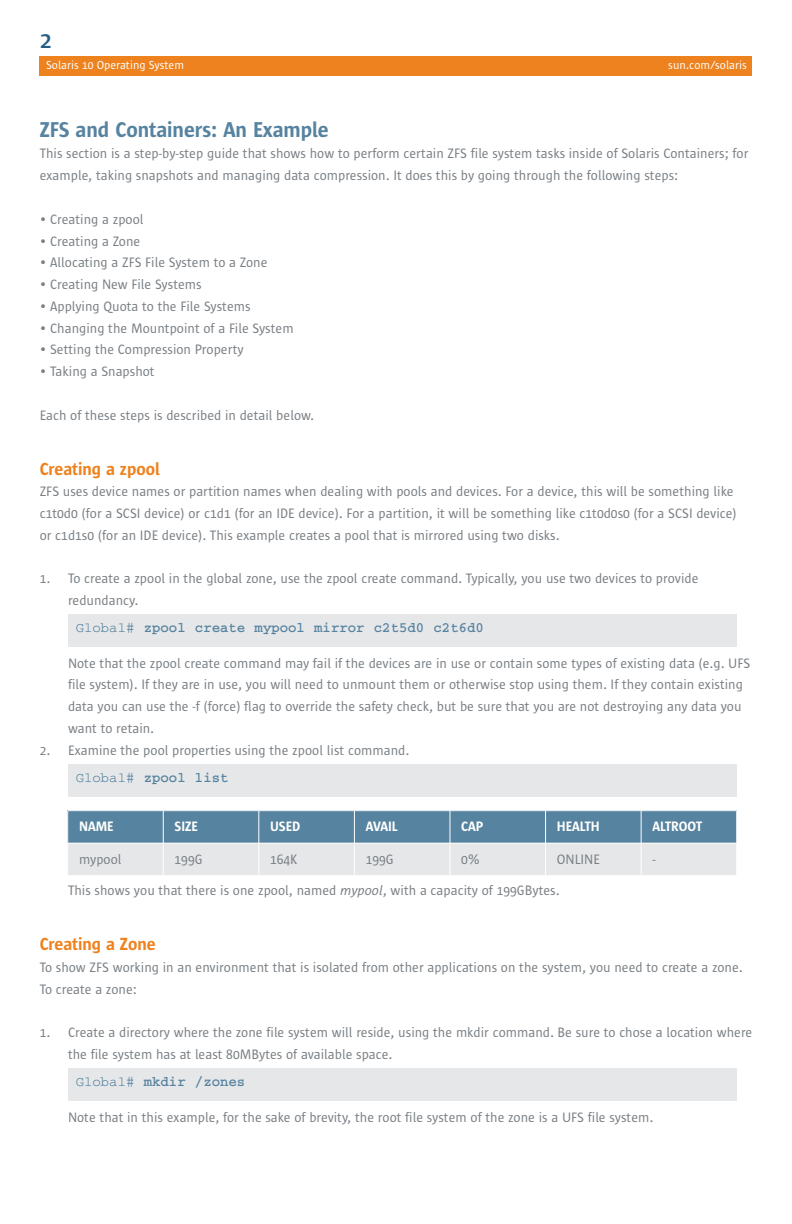
<style>
.page{position:relative;width:792px;height:1224px;background:#fff}
.page>*{position:absolute;margin:0;border:0;box-sizing:border-box;transform-origin:0 0}
.t1{font:600 24px "Sun Sans";color:#245d85}
.t2{font:600 22px "Sun Sans";color:#56839f}
.t3{font:600 18px "Sun Sans";color:#ee821e}
.t4{font:14px/21.8px "Sun Sans";color:#797f84}
.t5{font:700 14px "Courier";color:#56839f}
.t6{font:600 14px "Sun Sans";color:#fff}
.t7{font:12px "Sun Sans";color:#fff}
.s1{font-weight:400}
.s2{font-style:italic}
</style>
<div class="page">
<div style="left:68px;top:1069px;width:669px;height:32px;background:#e6e7e9"></div>
<div style="left:68px;top:811px;width:95px;height:32px;background:#56839f"></div>
<div style="left:163px;top:811px;width:96px;height:32px;background:#56839f"></div>
<div style="left:259px;top:811px;width:95px;height:32px;background:#56839f"></div>
<div style="left:354px;top:811px;width:96px;height:32px;background:#56839f"></div>
<div style="left:450px;top:811px;width:96px;height:32px;background:#56839f"></div>
<div style="left:546px;top:811px;width:95px;height:32px;background:#56839f"></div>
<div style="left:641px;top:811px;width:96px;height:32px;background:#56839f"></div>
<div style="left:68px;top:843px;width:95px;height:33px;background:#e6e7e9"></div>
<div style="left:163px;top:843px;width:96px;height:33px;background:#e6e7e9"></div>
<div style="left:259px;top:843px;width:95px;height:33px;background:#e6e7e9"></div>
<div style="left:354px;top:843px;width:96px;height:33px;background:#e6e7e9"></div>
<div style="left:450px;top:843px;width:96px;height:33px;background:#e6e7e9"></div>
<div style="left:546px;top:843px;width:95px;height:33px;background:#e6e7e9"></div>
<div style="left:641px;top:843px;width:96px;height:33px;background:#e6e7e9"></div>
<hr style="left:163px;top:811px;width:1px;height:65px;background:#fff">
<hr style="left:258px;top:811px;width:1px;height:65px;background:#fff">
<hr style="left:354px;top:811px;width:1px;height:65px;background:#fff">
<hr style="left:450px;top:811px;width:1px;height:65px;background:#fff">
<hr style="left:545px;top:811px;width:1px;height:65px;background:#fff">
<hr style="left:641px;top:811px;width:1px;height:65px;background:#fff">
<hr style="left:736px;top:811px;width:1px;height:65px;background:#fff">
<hr style="left:68px;top:843px;width:669px;height:1px;background:#fff">
<hr style="left:68px;top:875px;width:669px;height:1px;background:#fff">
<div style="left:68px;top:764px;width:669px;height:32px;background:#e6e7e9"></div>
<div style="left:68px;top:615px;width:669px;height:32px;background:#e6e7e9"></div>
<div style="left:40px;top:57px;width:712px;height:19px;background:#ee821e"></div>
<h1 class="t1" style="left:40px;top:31px;width:13px">2</h1>
<p class="t7" style="left:46px;top:61px;width:140px">Solaris 10 Operating System</p>
<p class="t7" style="left:668px;top:61px;width:80px">sun.com/solaris</p>
<h2 class="t2" style="left:40px;top:122px;width:291px">ZFS and Containers: An Example</h2>
<p class="t4" style="left:40px;top:144px;width:710px">This section is a step-by-step guide that shows how to perform certain ZFS file system tasks inside of Solaris Containers; for example, taking snapshots and managing data compression. It does this by going through the following steps:</p>
<p class="t4" style="left:40px;top:209px;width:105px">• Creating a zpool</p>
<p class="t4" style="left:40px;top:231px;width:102px">• Creating a Zone</p>
<p class="t4" style="left:40px;top:253px;width:229px">• Allocating a ZFS File System to a Zone</p>
<p class="t4" style="left:40px;top:274px;width:164px">• Creating New File Systems</p>
<p class="t4" style="left:40px;top:296px;width:212px">• Applying Quota to the File Systems</p>
<p class="t4" style="left:40px;top:318px;width:255px">• Changing the Mountpoint of a File System</p>
<p class="t4" style="left:40px;top:340px;width:206px">• Setting the Compression Property</p>
<p class="t4" style="left:40px;top:361px;width:117px">• Taking a Snapshot</p>
<p class="t4" style="left:40px;top:405px;width:276px">Each of these steps is described in detail below.</p>
<p class="t3" style="left:40px;top:462px;width:122px">Creating a zpool</p>
<p class="t4" style="left:40px;top:482px;width:699px">ZFS uses device names or partition names when dealing with pools and devices. For a device, this will be something like c1t0d0 (for a SCSI device) or c1d1 (for an IDE device). For a partition, it will be something like c1t0d0s0 (for a SCSI device) or c1d1s0 (for an IDE device). This example creates a pool that is mirrored using two disks.</p>
<p class="t4" style="left:68px;top:569px;width:632px;text-indent:-28px">1. To create a zpool in the global zone, use the zpool create command. Typically, you use two devices to provide redundancy.</p>
<p class="t5" style="left:76px;top:623px;width:410px"><span class="s1">Global#</span> zpool create mypool mirror c2t5d0 c2t6d0</p>
<p class="t4" style="left:68px;top:653px;width:684px">Note that the zpool create command may fail if the devices are in use or contain some types of existing data (e.g. UFS file system). If they are in use, you will need to unmount them or otherwise stop using them. If they contain existing data you can use the -f (force) flag to override the safety check, but be sure that you are not destroying any data you want to retain.</p>
<p class="t4" style="left:40px;top:740px;width:371px">2. Examine the pool properties using the zpool list command.</p>
<p class="t5" style="left:76px;top:772px;width:154px"><span class="s1">Global#</span> zpool list</p>
<p class="t6" style="left:79px;top:822px;width:36px">NAME</p>
<p class="t6" style="left:175px;top:822px;width:25px">SIZE</p>
<p class="t6" style="left:270px;top:822px;width:32px">USED</p>
<p class="t6" style="left:366px;top:822px;width:33px">AVAIL</p>
<p class="t6" style="left:461px;top:822px;width:23px">CAP</p>
<p class="t6" style="left:557px;top:822px;width:44px">HEALTH</p>
<p class="t6" style="left:652px;top:822px;width:51px">ALTROOT</p>
<p class="t4" style="left:79px;top:849px;width:44px">mypool</p>
<p class="t4" style="left:175px;top:849px;width:29px">199G</p>
<p class="t4" style="left:270px;top:849px;width:29px">164K</p>
<p class="t4" style="left:366px;top:849px;width:29px">199G</p>
<p class="t4" style="left:461px;top:849px;width:20px">0%</p>
<p class="t4" style="left:557px;top:849px;width:45px">ONLINE</p>
<p class="t4" style="left:652px;top:849px;width:5px">-</p>
<p class="t4" style="left:68px;top:881px;width:493px">This shows you that there is one zpool, named <span class="s2">mypool</span>, with a capacity of 199GBytes.</p>
<p class="t3" style="left:40px;top:938px;width:118px">Creating a Zone</p>
<p class="t4" style="left:40px;top:957px;width:705px">To show ZFS working in an environment that is isolated from other applications on the system, you need to create a zone.<br>To create a zone:</p>
<p class="t4" style="left:68px;top:1023px;width:686px;text-indent:-28px">1. Create a directory where the zone file system will reside, using the mkdir command. Be sure to chose a location where the file system has at least 80MBytes of available space.</p>
<p class="t5" style="left:76px;top:1077px;width:171px"><span class="s1">Global#</span> mkdir /zones</p>
<p class="t4" style="left:68px;top:1107px;width:587px">Note that in this example, for the sake of brevity, the root file system of the zone is a UFS file system.</p>
</div>
